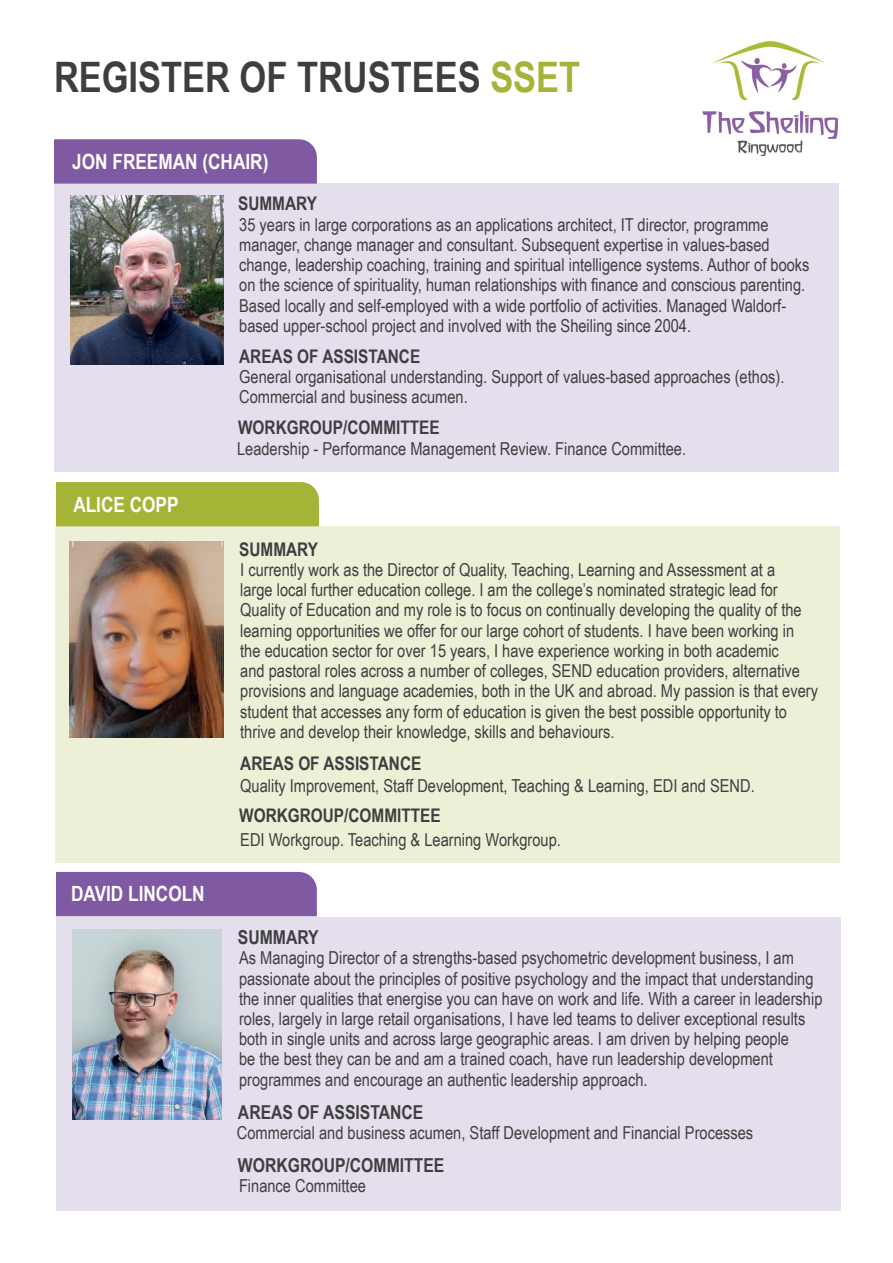
<style>
.page{position:relative;width:893px;height:1263px;background:#fff}
.page>*{position:absolute;margin:0;border:0;box-sizing:border-box;transform-origin:0 0}
.t1{font:700 42px "Arial Narrow";color:#3e3e3f}
.t2{font:700 21px "Arial Narrow";color:#fff}
.t3{font:700 19.2px "Arial Narrow";color:#3e3e3f}
.t4{font:700 18.75px "Arial Narrow";color:#3e3e3f}
.t5{font:17.85px/20.2px "Arial Narrow";color:#3e3e3f}
.s1{color:#a5b336}
</style>
<div class="page">
<img style="left:702px;top:41px;width:136px;height:115px">
<div style="left:54px;top:184px;width:785px;height:288px;background:#e5deec"></div>
<div style="left:54px;top:139px;width:263px;height:45px;background:#7f5aa3"></div>
<img style="left:70px;top:196px;width:153px;height:168px">
<div style="left:56px;top:482px;width:263px;height:44px;background:#a5b336"></div>
<div style="left:55px;top:526px;width:785px;height:337px;background:#edf0d7"></div>
<img style="left:70px;top:541px;width:153px;height:196px">
<div style="left:56px;top:872px;width:261px;height:44px;background:#7f5aa3"></div>
<div style="left:56px;top:917px;width:785px;height:294px;background:#e5deec"></div>
<img style="left:72px;top:929px;width:150px;height:191px">
<h1 class="t1" style="left:54px;top:45px;width:528px">REGISTER OF TRUSTEES <span class="s1">SSET</span></h1>
<p class="t2" style="left:72px;top:145px;width:198px">JON FREEMAN (CHAIR)</p>
<p class="t4" style="left:238px;top:189px;width:80px">SUMMARY</p>
<p class="t5" style="left:239px;top:214px;width:572px">35 years in large corporations as an applications architect, IT director, programme manager, change manager and consultant. Subsequent expertise in values-based change, leadership coaching, training and spiritual intelligence systems. Author of books on the science of spirituality, human relationships with finance and conscious parenting.<br>Based locally and self-employed with a wide portfolio of activities. Managed Waldorf&shy;based upper-school project and involved with the Sheiling since 2004.</p>
<p class="t4" style="left:239px;top:342px;width:183px">AREAS OF ASSISTANCE</p>
<p class="t2" style="left:73px;top:489px;width:107px">ALICE COPP</p>
<p class="t2" style="left:71px;top:878px;width:135px">DAVID LINCOLN</p>
<p class="t5" style="left:239px;top:367px;width:547px;line-height:19.5px">General organisational understanding. Support of values-based approaches (ethos).<br>Commercial and business acumen.</p>
<p class="t5" style="left:237px;top:438px;width:451px">Leadership - Performance Management Review. Finance Committee.</p>
<p class="t4" style="left:238px;top:413px;width:203px">WORKGROUP/COMMITTEE</p>
<p class="t4" style="left:239px;top:535px;width:80px">SUMMARY</p>
<p class="t5" style="left:240px;top:559px;width:579px">I currently work as the Director of Quality, Teaching, Learning and Assessment at a<br>large local further education college. I am the college’s nominated strategic lead for Quality of Education and my role is to focus on continually developing the quality of the learning opportunities we offer for our large cohort of students. I have been working in the education sector for over 15 years, I have experience working in both academic<br>and pastoral roles across a number of colleges, SEND education providers, alternative provisions and language academies, both in the UK and abroad. My passion is that every student that accesses any form of education is given the best possible opportunity to thrive and develop their knowledge, skills and behaviours.</p>
<p class="t4" style="left:240px;top:749px;width:183px">AREAS OF ASSISTANCE</p>
<p class="t4" style="left:239px;top:801px;width:203px">WORKGROUP/COMMITTEE</p>
<p class="t5" style="left:240px;top:775px;width:516px">Quality Improvement, Staff Development, Teaching &amp; Learning, EDI and SEND.</p>
<p class="t5" style="left:240px;top:829px;width:322px">EDI Workgroup. Teaching &amp; Learning Workgroup.</p>
<p class="t3" style="left:238px;top:922px;width:82px">SUMMARY</p>
<p class="t5" style="left:239px;top:947px;width:585px">As Managing Director of a strengths-based psychometric development business, I am passionate about the principles of positive psychology and the impact that understanding the inner qualities that energise you can have on work and life. With a career in leadership roles, largely in large retail organisations, I have led teams to deliver exceptional results both in single units and across large geographic areas. I am driven by helping people<br>be the best they can be and am a trained coach, have run leadership development programmes and encourage an authentic leadership approach.</p>
<p class="t3" style="left:238px;top:1098px;width:187px">AREAS OF ASSISTANCE</p>
<p class="t3" style="left:238px;top:1150px;width:208px">WORKGROUP/COMMITTEE</p>
<p class="t5" style="left:239px;top:1174px;width:128px">Finance Committee</p>
<p class="t5" style="left:237px;top:1122px;width:518px">Commercial and business acumen, Staff Development and Financial Processes</p>
</div>
